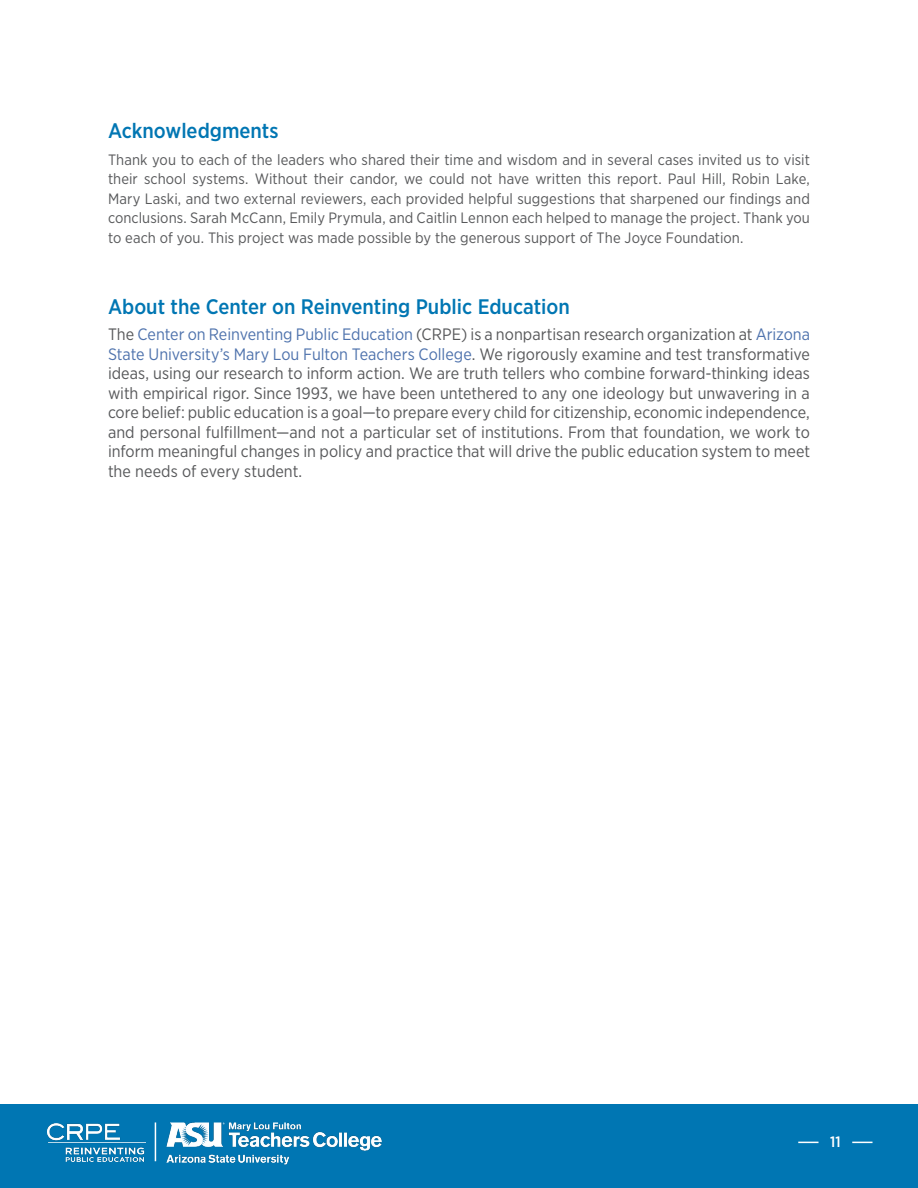
<style>
.page{position:relative;width:918px;height:1188px;background:#fff}
.page>*{position:absolute;margin:0;border:0;box-sizing:border-box;transform-origin:0 0}
.t1{font:500 21px "Gotham Narrow";color:#0076b3}
.t2{font:16.5px/19.5px "Gotham Narrow";letter-spacing:.005em;color:#58595b;text-align:justify}
.t3{font:15px/19.5px "Gotham Narrow";letter-spacing:.005em;color:#58595b;text-align:justify}
.t4{font:500 15px "Gotham Narrow";color:#fff}
.s1{color:#4f73ad}
</style>
<div class="page">
<div style="left:0;top:1104px;width:918px;height:84px;background:#0076b3"></div>
<img style="left:48px;top:1123px;width:97px;height:39px">
<img style="left:155px;top:1122px;width:227px;height:43px">
<svg style="left:852px;top:1142px;width:21px;height:1px"></svg>
<svg style="left:798px;top:1142px;width:21px;height:1px"></svg>
<p class="t1" style="left:108px;top:118px;width:172px">Acknowledgments</p>
<p class="t3" style="left:108px;top:149px;width:704px">Thank you to each of the leaders who shared their time and wisdom and in several cases invited us to visit their school systems. Without their candor, we could not have written this report. Paul Hill, Robin Lake, Mary Laski, and two external reviewers, each provided helpful suggestions that sharpened our findings and conclusions. Sarah McCann, Emily Prymula, and Caitlin Lennon each helped to manage the project. Thank you to each of you. This project was made possible by the generous support of The Joyce Foundation.</p>
<p class="t1" style="left:108px;top:293px;width:463px">About the Center on Reinventing Public Education</p>
<p class="t2" style="left:108px;top:324px;width:704px">The <span class="s1">Center on Reinventing Public Education</span> (CRPE) is a nonpartisan research organization at <span class="s1">Arizona State University’s Mary Lou Fulton Teachers College</span>. We rigorously examine and test transformative ideas, using our research to inform action. We are truth tellers who combine forward-thinking ideas with empirical rigor. Since 1993, we have been untethered to any one ideology but unwavering in a core belief: public education is a goal—to prepare every child for citizenship, economic independence, and personal fulfillment—and not a particular set of institutions. From that foundation, we work to inform meaningful changes in policy and practice that will drive the public education system to meet the needs of every student.</p>
<p class="t4" style="left:830px;top:1133px;width:12px">11</p>
</div>
